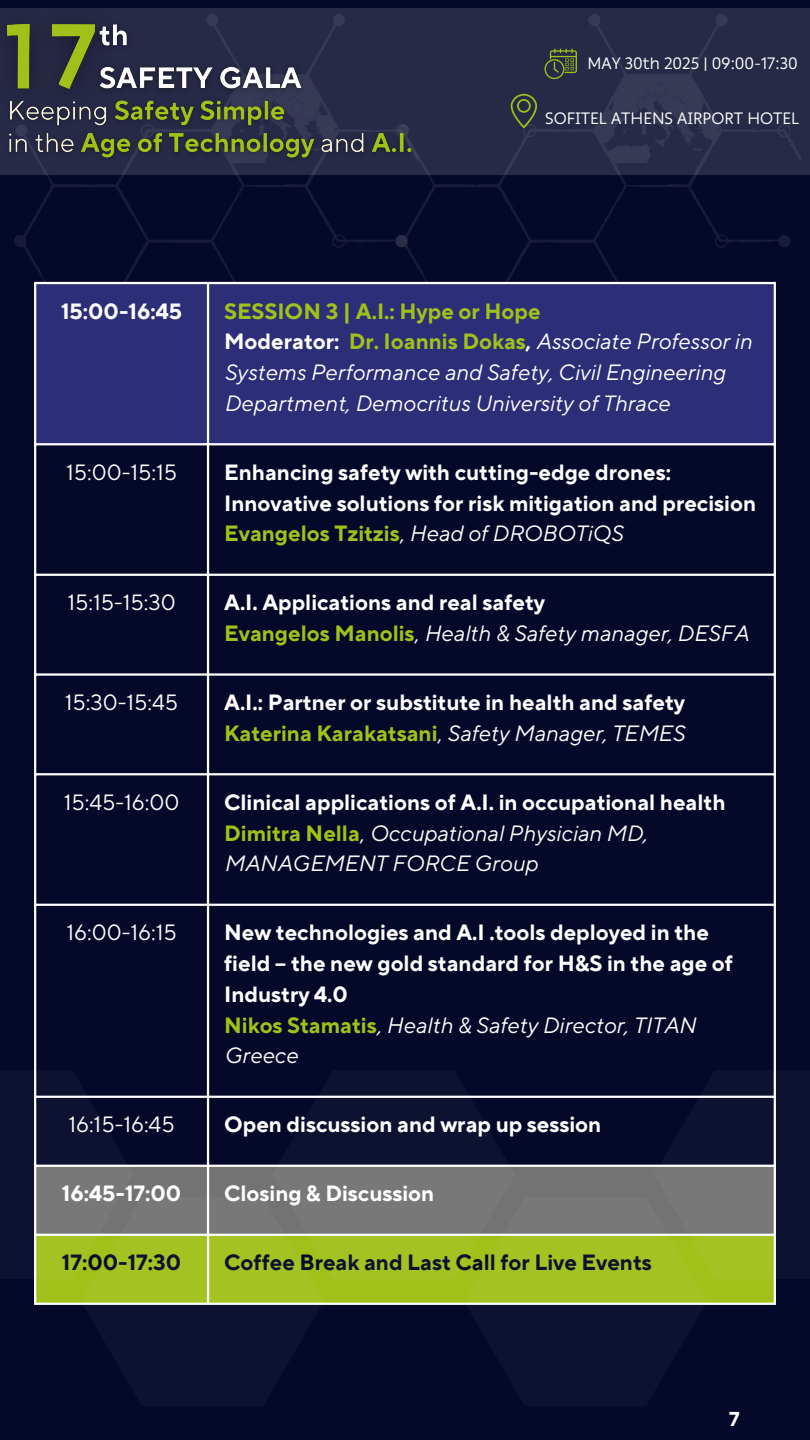
<style>
.page{position:relative;width:810px;height:1440px;background:#050929}
.page>*{position:absolute;margin:0;border:0;box-sizing:border-box;transform-origin:0 0}
.t1{font:700 22px/30.8px "TT Norms Pro";color:#fff}
.t2{font:italic 22px/30.8px "TT Norms Pro";color:#fff}
.t3{font:italic 22px/30.8px "TT Norms Pro";color:#fffefc}
.t4{font:700 22px "TT Norms Pro";color:#a1c01a}
.t5{font:22px "TT Norms Pro";color:#fff}
.t6{font:700 22px "TT Norms Pro";color:#050929}
.t7{font:700 20px "TT Norms Pro";color:#fff}
.t8{font:16.4px "Ping HL";color:#fff}
.s1{font-weight:700;font-style:normal}
.s2{font-weight:700;font-style:normal;color:#a1c01a}
.s3{font-weight:400;color:#fff}
.s4{font-weight:400;font-style:italic;color:#fff}
.s5{font-style:normal}
</style>
<div class="page">
<img style="left:14px;top:175px;width:364px;height:107px">
<img style="left:378px;top:175px;width:412px;height:107px">
<svg style="left:0;top:8px;width:810px;height:167px;background:#282b47"></svg>
<svg style="left:545px;top:49px;width:32px;height:30px"></svg>
<svg style="left:511px;top:94px;width:26px;height:34px"></svg>
<img style="left:127px;top:16px;width:184px;height:79px">
<img style="left:0;top:8px;width:127px;height:117px">
<img style="left:3px;top:95px;width:415px;height:71px">
<div style="left:36px;top:284px;width:738px;height:159px;background:#2c2e77"></div>
<div style="left:133px;top:1167px;width:521px;height:30px;background:#737373"></div>
<div style="left:36px;top:1279px;width:738px;height:24px;background:#a1c01a"></div>
<hr style="left:34px;top:284px;width:2px;height:1019px;background:#fff">
<hr style="left:207px;top:284px;width:2px;height:1019px;background:#fff">
<hr style="left:774px;top:284px;width:2px;height:1019px;background:#fff">
<hr style="left:34px;top:282px;width:742px;height:2px;background:#fff">
<hr style="left:34px;top:443px;width:742px;height:2px;background:#fff">
<hr style="left:34px;top:574px;width:742px;height:2px;background:#fff">
<hr style="left:34px;top:673px;width:742px;height:3px;background:#fff">
<hr style="left:34px;top:773px;width:742px;height:2px;background:#fff">
<hr style="left:34px;top:904px;width:742px;height:2px;background:#fff">
<hr style="left:34px;top:1096px;width:742px;height:2px;background:#fff">
<hr style="left:34px;top:1165px;width:742px;height:2px;background:#fff">
<hr style="left:34px;top:1303px;width:742px;height:2px;background:#fff">
<svg style="left:36px;top:1070px;width:97px;height:209px"></svg>
<svg style="left:81px;top:1197px;width:243px;height:108px;background:#9aad48"></svg>
<svg style="left:272px;top:1095px;width:243px;height:184px"></svg>
<svg style="left:464px;top:1197px;width:243px;height:108px;background:#99ac46"></svg>
<svg style="left:654px;top:1070px;width:122px;height:209px"></svg>
<p class="t8" style="left:587px;top:54px;width:212px">MAY 30th 2025 | 09:00-17:30</p>
<p class="t8" style="left:545px;top:108px;width:255px">SOFITEL ATHENS AIRPORT HOTEL</p>
<p class="t1" style="left:61px;top:296px;width:123px">15:00-16:45</p>
<p class="t4" style="left:224px;top:298px;width:318px">SESSION 3 | Α.Ι.: Hype or Hope</p>
<p class="t2" style="left:224px;top:327px;width:529px"><span class="s1">Moderator:</span> <span class="s2">Dr. Ioannis Dokas</span><span class="s1">,</span> Associate Professor in<br>Systems Performance and Safety, Civil Engineering<br>Department, Democritus University of Thrace</p>
<h5 class="t5" style="left:66px;top:459px;width:112px">15:00-15:15</h5>
<p class="t1" style="left:224px;top:458px;width:533px">Enhancing safety with cutting-edge drones:<br>Innovative solutions for risk mitigation and precision</p>
<p class="t4" style="left:224px;top:521px;width:400px">Evangelos Tzitzis<span class="s3">,</span> <span class="s4">Head of DROBOTiQS</span></p>
<p class="t5" style="left:67px;top:590px;width:110px">15:15-15:30</p>
<p class="t1" style="left:224px;top:588px;width:322px">Α.Ι. Applications and real safety</p>
<p class="t2" style="left:224px;top:619px;width:526px"><span class="s2">Evangelos Manolis</span><span class="s5">,</span> Health &amp; Safety manager, DESFA</p>
<p class="t5" style="left:65px;top:689px;width:115px">15:30-15:45</p>
<p class="t1" style="left:224px;top:688px;width:462px">A.I.: Partner or substitute in health and safety</p>
<p class="t4" style="left:224px;top:720px;width:462px">Katerina Karakatsani<span class="s3">,</span> <span class="s4">Safety Manager, TEMES</span></p>
<p class="t5" style="left:64px;top:789px;width:117px">15:45-16:00</p>
<p class="t1" style="left:224px;top:788px;width:503px">Clinical applications of A.I. in occupational health</p>
<p class="t3" style="left:224px;top:818px;width:425px"><span class="s2">Dimitra Nella</span><span class="s5">,</span> Occupational Physician MD,<br>MANAGEMENT FORCE Group</p>
<p class="t5" style="left:66px;top:920px;width:112px">16:00-16:15</p>
<p class="t1" style="left:224px;top:918px;width:510px">New technologies and A.I .tools deployed in the field – the new gold standard for H&amp;S in the age of<br>Industry 4.0</p>
<p class="t3" style="left:224px;top:1010px;width:473px"><span class="s2">Nikos Stamatis</span>, Health &amp; Safety Director, TITAN<br>Greece</p>
<p class="t5" style="left:68px;top:1112px;width:108px">16:15-16:45</p>
<p class="t1" style="left:224px;top:1110px;width:379px">Open discussion and wrap up session</p>
<p class="t1" style="left:62px;top:1179px;width:121px">16:45-17:00</p>
<p class="t1" style="left:224px;top:1179px;width:212px">Closing &amp; Discussion</p>
<p class="t6" style="left:62px;top:1250px;width:121px">17:00-17:30</p>
<p class="t6" style="left:224px;top:1250px;width:429px">Coffee Break and Last Call for Live Events</p>
<p class="t7" style="left:729px;top:1407px;width:12px">7</p>
</div>
